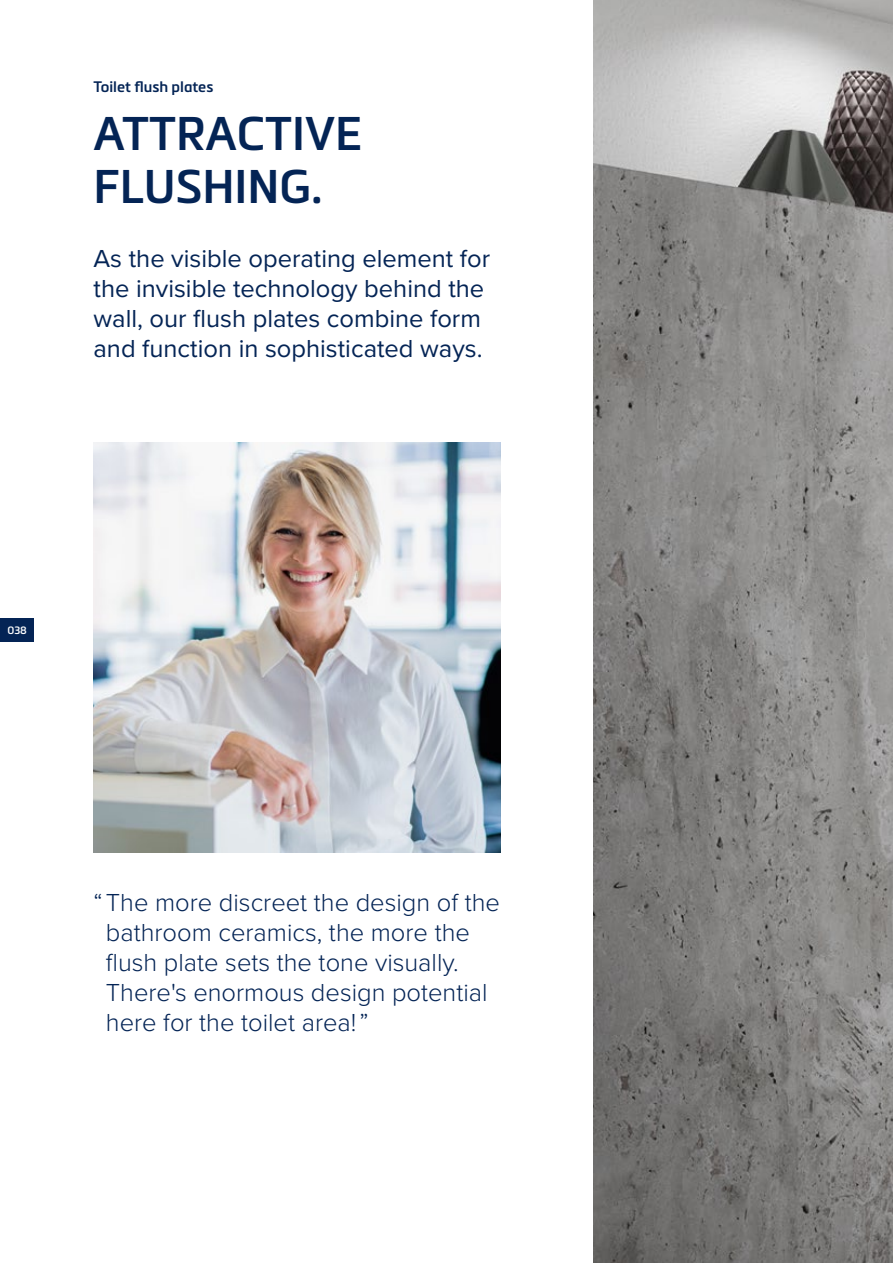
<style>
.page{position:relative;width:893px;height:1263px;background:#fff}
.page>*{position:absolute;margin:0;border:0;box-sizing:border-box;transform-origin:0 0}
.t1{font:600 46.5px/52.5px "Metronic Pro";color:#042455}
.t2{font:300 25.5px/30px "Proxima Nova";color:#042455}
.t3{font:25.5px/30px "Proxima Nova";color:#042455}
.t4{font:600 15px "Metronic Pro";color:#042455}
.t5{font:600 10.5px "Metronic Pro";color:#fff}
</style>
<div class="page">
<img style="left:594px;top:0;width:299px;height:1263px">
<img style="left:94px;top:443px;width:406px;height:409px">
<div style="left:0;top:618px;width:34px;height:24px;background:#042455"></div>
<p class="t4" style="left:94px;top:77px;width:121px">Toilet flush plates</p>
<h1 class="t1" style="left:94px;top:107px;width:270px">ATTRACTIVE<br>FLUSHING.</h1>
<p class="t3" style="left:94px;top:242px;width:398px">As the visible operating element for the invisible technology behind the wall, our flush plates combine form and function in sophisticated ways.</p>
<p class="t5" style="left:7px;top:624px;width:21px">038</p>
<p class="t2" style="left:106px;top:886px;width:396px;text-indent:-12px">“ The more discreet the design of the bathroom ceramics, the more the flush plate sets the tone visually.<br>There's enormous design potential here for the toilet area! ”</p>
</div>
